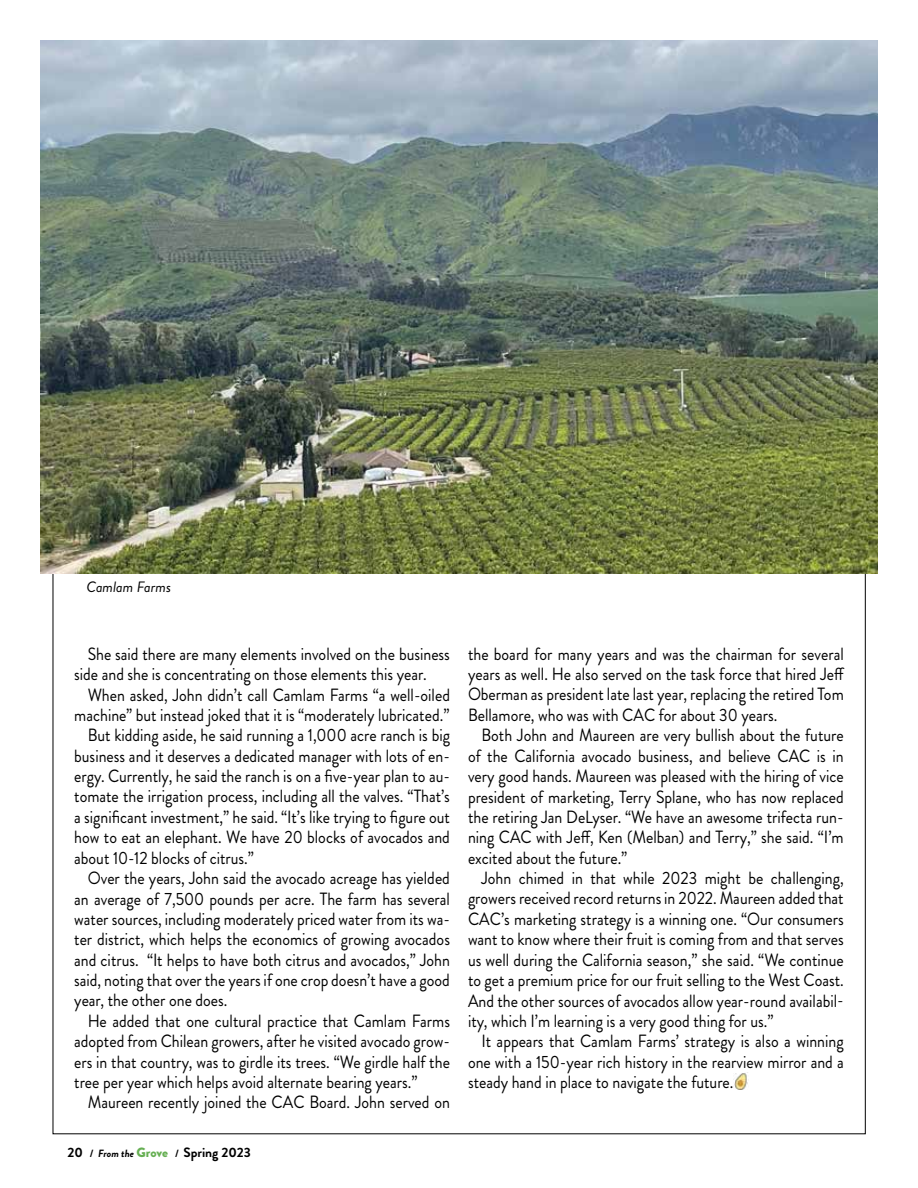
<style>
.page{position:relative;width:918px;height:1188px;background:#fff}
.page>*{position:absolute;margin:0;border:0;box-sizing:border-box;transform-origin:0 0}
.t1{font:17.7px/20.4px "Brandon Grotesque";color:#000;text-align:justify;scale:.9 1}
.t2{font:italic 15px "Brandon Grotesque";color:#000}
.t3{font:700 13.5px "Brandon Grotesque";color:#000}
.s1{font-size:10.5px}
.s2{font-style:italic;font-size:10.5px}
.s3{font-weight:900;color:#66af53}
</style>
<div class="page">
<img style="left:734px;top:1072px;width:14px;height:18px">
<img style="left:41px;top:40px;width:837px;height:534px">
<p class="t2" style="left:86px;top:577px;width:86px">Camlam Farms</p>
<p class="t1" style="left:74px;top:644px;width:419px;text-indent:13px">She said there are many elements involved on the business side and she is concentrating on those elements this year.</p>
<p class="t1" style="left:88px;top:684px;width:404px">When asked, John didn’t call Camlam Farms “a well-oiled</p>
<p class="t1" style="left:74px;top:705px;width:418px">machine” but instead joked that it is “moderately lubricated.”</p>
<p class="t1" style="left:88px;top:725px;width:404px">But kidding aside, he said running a 1,000 acre ranch is big</p>
<p class="t1" style="left:74px;top:746px;width:419px">business and it deserves a dedicated manager with lots of en-</p>
<p class="t1" style="left:74px;top:766px;width:419px">ergy. Currently, he said the ranch is on a five-year plan to au-</p>
<p class="t1" style="left:74px;top:786px;width:419px">tomate the irrigation process, including all the valves. “That’s</p>
<p class="t1" style="left:74px;top:807px;width:419px">a significant investment,” he said. “It’s like trying to figure out</p>
<p class="t1" style="left:74px;top:827px;width:419px">how to eat an elephant. We have 20 blocks of avocados and</p>
<p class="t1" style="left:74px;top:848px;width:201px">about 10-12 blocks of citrus.”</p>
<p class="t1" style="left:88px;top:868px;width:404px">Over the years, John said the avocado acreage has yielded</p>
<p class="t1" style="left:74px;top:888px;width:419px">an average of 7,500 pounds per acre. The farm has several</p>
<p class="t1" style="left:74px;top:909px;width:419px">water sources, including moderately priced water from its wa-</p>
<p class="t1" style="left:74px;top:929px;width:419px">ter district, which helps the economics of growing avocados</p>
<p class="t1" style="left:74px;top:950px;width:419px">and citrus. “It helps to have both citrus and avocados,” John</p>
<p class="t1" style="left:74px;top:970px;width:419px">said, noting that over the years if one crop doesn’t have a good</p>
<p class="t1" style="left:74px;top:990px;width:172px">year, the other one does.</p>
<p class="t1" style="left:88px;top:1011px;width:404px">He added that one cultural practice that Camlam Farms</p>
<p class="t1" style="left:74px;top:1031px;width:419px">adopted from Chilean growers, after he visited avocado grow-</p>
<p class="t1" style="left:74px;top:1052px;width:419px">ers in that country, was to girdle its trees. “We girdle half the</p>
<p class="t1" style="left:74px;top:1072px;width:383px">tree per year which helps avoid alternate bearing years.”</p>
<p class="t1" style="left:88px;top:1092px;width:404px">Maureen recently joined the CAC Board. John served on</p>
<p class="t3" style="left:68px;top:1143px;width:185px">20 <span class="s1">/</span> <span class="s2">From the</span> <span class="s3">Grove</span> <span class="s1">/</span> Spring 2023</p>
<p class="t1" style="left:468px;top:644px;width:420px">the board for many years and was the chairman for several years as well. He also served on the task force that hired Jeff Oberman as president late last year, replacing the retired Tom Bellamore, who was with CAC for about 30 years.</p>
<p class="t1" style="left:468px;top:725px;width:419px;text-indent:13px">Both John and Maureen are very bullish about the future of the California avocado business, and believe CAC is in very good hands. Maureen was pleased with the hiring of vice president of marketing, Terry Splane, who has now replaced the retiring Jan DeLyser. “We have an awesome trifecta run&shy;ning CAC with Jeff, Ken (Melban) and Terry,” she said. “I’m excited about the future.”</p>
<p class="t1" style="left:468px;top:868px;width:419px;text-indent:13px">John chimed in that while 2023 might be challenging, growers received record returns in 2022. Maureen added that CAC’s marketing strategy is a winning one. “Our consumers want to know where their fruit is coming from and that serves us well during the California season,” she said. “We continue to get a premium price for our fruit selling to the West Coast.<br>And the other sources of avocados allow year-round availabil&shy;ity, which I’m learning is a very good thing for us.”</p>
<p class="t1" style="left:468px;top:1031px;width:419px;text-indent:13px">It appears that Camlam Farms’ strategy is also a winning one with a 150-year rich history in the rearview mirror and a steady hand in place to navigate the future.</p>
</div>
